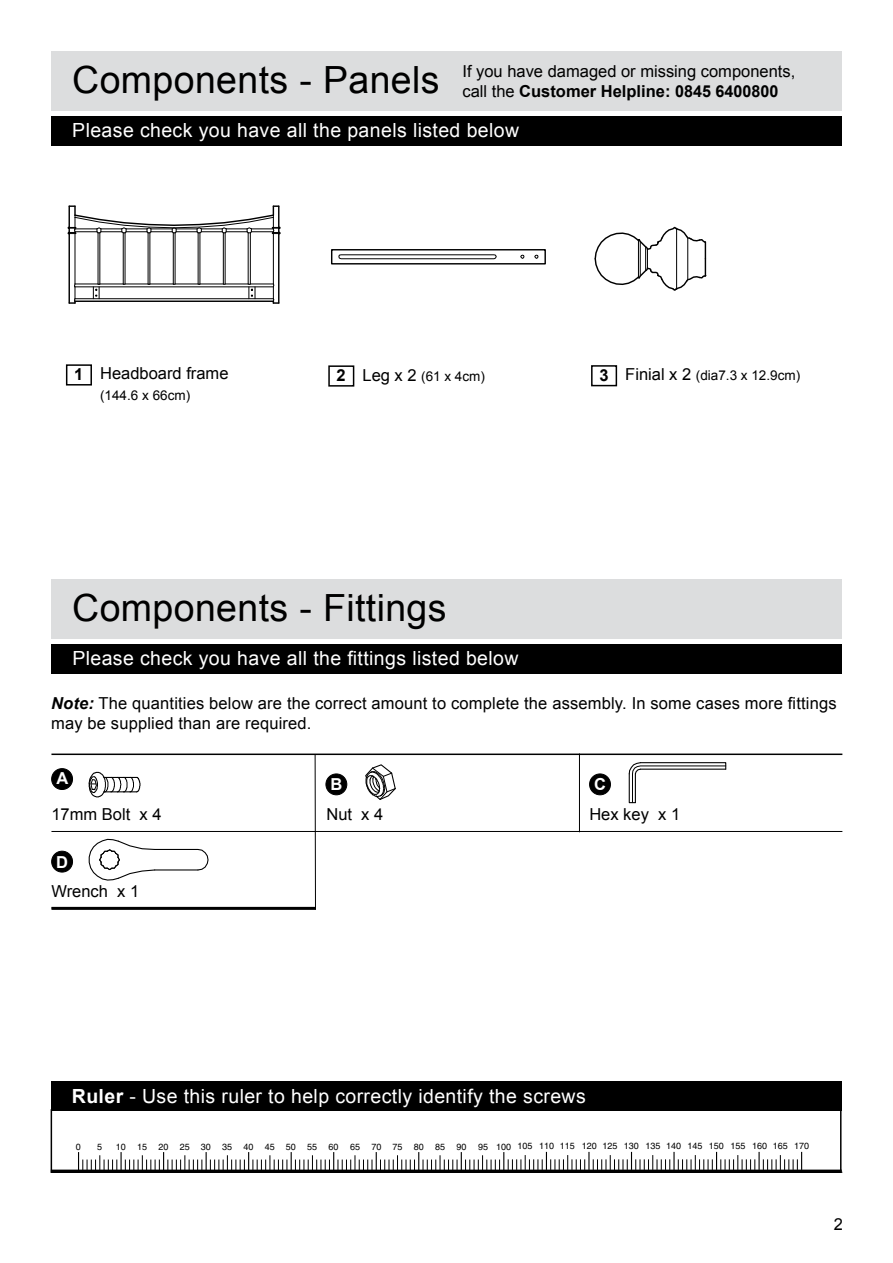
<style>
.page{position:relative;width:893px;height:1263px;background:#fff}
.page>*{position:absolute;margin:0;border:0;box-sizing:border-box;transform-origin:0 0}
.t1{font:37.5px "Arial";letter-spacing:.01em;color:#000}
.t2{font:19.5px "Arial";letter-spacing:.02em;color:#fff}
.t3{font:16.5px/20.4px "Arial";letter-spacing:.01em;color:#000}
.t4{font:700 16.5px "Arial";color:#fff}
.t5{font:700 16.5px "Arial";color:#000}
.t6{font:13.5px "Arial";color:#000}
.t7{font:9px "Helvetica";color:#000}
.s1{font-weight:700}
.s2{font-weight:700;font-style:italic}
</style>
<div class="page">
<div style="left:51px;top:116px;width:791px;height:30px;background:#000"></div>
<div style="left:51px;top:51px;width:791px;height:60px;background:#dcddde"></div>
<div style="left:328px;top:365px;width:26px;height:22px;border:2px solid #000"></div>
<div style="left:66px;top:364px;width:26px;height:22px;border:2px solid #000"></div>
<div style="left:591px;top:365px;width:26px;height:21px;border:2px solid #000"></div>
<div style="left:51px;top:579px;width:791px;height:60px;background:#dcddde"></div>
<div style="left:51px;top:644px;width:791px;height:30px;background:#000"></div>
<div style="left:51px;top:1081px;width:790px;height:30px;background:#000"></div>
<hr style="left:51px;top:1169px;width:791px;height:3px;background:#000">
<svg style="left:78px;top:1152px;width:724px;height:18px"></svg>
<hr style="left:51px;top:831px;width:791px;height:1px;background:#000">
<hr style="left:51px;top:907px;width:264px;height:3px;background:#000">
<hr style="left:315px;top:755px;width:1px;height:155px;background:#000">
<hr style="left:579px;top:753px;width:1px;height:79px;background:#000">
<div style="left:52px;top:769px;width:21px;height:20px;background:#000;border-radius:50%"></div>
<div style="left:51px;top:768px;width:22px;height:22px;border:1px solid #000;border-radius:50%"></div>
<div style="left:326px;top:774px;width:21px;height:21px;background:#000;border-radius:50%"></div>
<div style="left:326px;top:774px;width:21px;height:21px;border:1px solid #000;border-radius:50%"></div>
<div style="left:590px;top:774px;width:20px;height:21px;background:#000;border-radius:50%"></div>
<div style="left:589px;top:774px;width:22px;height:21px;border:1px solid #000;border-radius:50%"></div>
<hr style="left:51px;top:753px;width:791px;height:2px;background:#000">
<hr style="left:51px;top:1172px;width:791px;height:1px;background:#000">
<div style="left:52px;top:851px;width:21px;height:21px;background:#000;border-radius:50%"></div>
<div style="left:51px;top:851px;width:22px;height:21px;border:1px solid #000;border-radius:50%"></div>
<svg style="left:594px;top:226px;width:113px;height:65px"></svg>
<div style="left:331px;top:249px;width:215px;height:15px;border:1px solid #000"></div>
<svg style="left:534px;top:254px;width:5px;height:5px"></svg>
<svg style="left:520px;top:254px;width:5px;height:5px"></svg>
<svg style="left:338px;top:254px;width:159px;height:6px"></svg>
<hr style="left:75px;top:234px;width:1px;height:50px;background:#000">
<hr style="left:69px;top:234px;width:1px;height:69px;background:#000">
<hr style="left:278px;top:234px;width:1px;height:69px;background:#000">
<hr style="left:273px;top:234px;width:1px;height:50px;background:#000">
<hr style="left:250px;top:233px;width:1px;height:51px;background:#000">
<hr style="left:248px;top:233px;width:1px;height:51px;background:#000">
<hr style="left:99px;top:233px;width:1px;height:51px;background:#000">
<hr style="left:98px;top:233px;width:1px;height:51px;background:#000">
<hr style="left:125px;top:233px;width:1px;height:51px;background:#000">
<hr style="left:123px;top:233px;width:1px;height:51px;background:#000">
<hr style="left:150px;top:233px;width:1px;height:51px;background:#000">
<hr style="left:148px;top:233px;width:1px;height:51px;background:#000">
<hr style="left:175px;top:233px;width:1px;height:51px;background:#000">
<hr style="left:173px;top:233px;width:1px;height:51px;background:#000">
<hr style="left:200px;top:233px;width:1px;height:51px;background:#000">
<hr style="left:198px;top:233px;width:1px;height:51px;background:#000">
<hr style="left:225px;top:233px;width:1px;height:51px;background:#000">
<hr style="left:223px;top:233px;width:1px;height:51px;background:#000">
<svg style="left:67px;top:205px;width:214px;height:29px"></svg>
<svg style="left:69px;top:283px;width:210px;height:21px"></svg>
<svg style="left:628px;top:762px;width:99px;height:42px"></svg>
<svg style="left:365px;top:764px;width:31px;height:36px"></svg>
<svg style="left:88px;top:771px;width:53px;height:27px"></svg>
<hr style="left:155px;top:869px;width:43px;height:1px;background:#000">
<hr style="left:155px;top:849px;width:43px;height:1px;background:#000">
<svg style="left:197px;top:848px;width:12px;height:23px"></svg>
<svg style="left:88px;top:838px;width:68px;height:43px"></svg>
<p class="t3" style="left:462px;top:61px;width:334px">If you have damaged or missing components, call the <span class="s1">Customer Helpline: 0845 6400800</span></p>
<h1 class="t1" style="left:72px;top:55px;width:369px">Components - Panels</h1>
<p class="t2" style="left:72px;top:118px;width:448px">Please check you have all the panels listed below</p>
<p class="t5" style="left:74px;top:364px;width:11px">1</p>
<p class="t3" style="left:100px;top:364px;width:130px">Headboard frame</p>
<p class="t6" style="left:100px;top:387px;width:92px">(144.6 x 66cm(</p>
<p class="t5" style="left:337px;top:365px;width:11px">2</p>
<p class="t3" style="left:362px;top:365px;width:56px">Leg 2x</p>
<p class="t6" style="left:421px;top:367px;width:65px">(61 4x cm(</p>
<p class="t5" style="left:599px;top:364px;width:11px">3</p>
<p class="t3" style="left:625px;top:364px;width:68px">Finial 2x</p>
<p class="t6" style="left:696px;top:367px;width:106px">(dia7.3 x 12.9cm(</p>
<h1 class="t1" style="left:72px;top:583px;width:376px">Components - Fittings</h1>
<p class="t2" style="left:72px;top:645px;width:448px">Please check you have all the fittings listed below</p>
<p class="t3" style="left:51px;top:693px;width:787px"><span class="s2">Note:</span> The quantities below are the correct amount to complete the assembly In. some cases more fittings may be supplied than are required.</p>
<p class="t4" style="left:56px;top:767px;width:13px">A</p>
<p class="t3" style="left:51px;top:804px;width:80px">17mm Bolt</p>
<p class="t3" style="left:139px;top:804px;width:24px">4x</p>
<p class="t4" style="left:56px;top:851px;width:13px">D</p>
<p class="t3" style="left:51px;top:881px;width:58px">Wrench</p>
<p class="t3" style="left:117px;top:881px;width:24px">1x</p>
<p class="t4" style="left:330px;top:774px;width:13px">B</p>
<p class="t3" style="left:326px;top:804px;width:27px">Nut</p>
<p class="t3" style="left:361px;top:804px;width:24px">4x</p>
<p class="t4" style="left:594px;top:774px;width:13px">C</p>
<p class="t3" style="left:589px;top:804px;width:61px">Hex key</p>
<p class="t3" style="left:658px;top:804px;width:24px">1x</p>
<p class="t2" style="left:72px;top:1083px;width:515px"><span class="s1">Ruler</span> - Use this ruler to help correctly identify the screws</p>
<p class="t7" style="left:76px;top:1141px;width:7px">0</p>
<p class="t7" style="left:97px;top:1141px;width:7px">5</p>
<p class="t7" style="left:116px;top:1141px;width:12px">10</p>
<p class="t7" style="left:137px;top:1141px;width:12px">15</p>
<p class="t7" style="left:158px;top:1141px;width:12px">20</p>
<p class="t7" style="left:180px;top:1141px;width:12px">25</p>
<p class="t7" style="left:201px;top:1141px;width:12px">30</p>
<p class="t7" style="left:222px;top:1141px;width:12px">35</p>
<p class="t7" style="left:243px;top:1141px;width:12px">40</p>
<p class="t7" style="left:265px;top:1141px;width:12px">45</p>
<p class="t7" style="left:286px;top:1141px;width:12px">50</p>
<p class="t7" style="left:307px;top:1141px;width:12px">55</p>
<p class="t7" style="left:328px;top:1141px;width:12px">60</p>
<p class="t7" style="left:350px;top:1141px;width:12px">65</p>
<p class="t7" style="left:371px;top:1141px;width:12px">70</p>
<p class="t7" style="left:393px;top:1141px;width:12px">75</p>
<p class="t7" style="left:414px;top:1141px;width:12px">80</p>
<p class="t7" style="left:435px;top:1141px;width:12px">85</p>
<p class="t7" style="left:456px;top:1141px;width:12px">90</p>
<p class="t7" style="left:478px;top:1141px;width:12px">95</p>
<p class="t7" style="left:518px;top:1141px;width:17px">105</p>
<p class="t7" style="left:539px;top:1141px;width:17px">110</p>
<p class="t7" style="left:560px;top:1141px;width:17px">115</p>
<p class="t7" style="left:582px;top:1141px;width:17px">120</p>
<p class="t7" style="left:602px;top:1141px;width:17px">125</p>
<p class="t7" style="left:624px;top:1141px;width:17px">130</p>
<p class="t7" style="left:645px;top:1141px;width:17px">135</p>
<p class="t7" style="left:666px;top:1141px;width:17px">140</p>
<p class="t7" style="left:688px;top:1141px;width:17px">145</p>
<p class="t7" style="left:709px;top:1141px;width:17px">150</p>
<p class="t7" style="left:730px;top:1141px;width:17px">155</p>
<p class="t7" style="left:752px;top:1141px;width:17px">160</p>
<p class="t7" style="left:773px;top:1141px;width:17px">165</p>
<p class="t7" style="left:794px;top:1141px;width:17px">170</p>
<p class="t7" style="left:496px;top:1141px;width:17px">100</p>
<p class="t3" style="left:834px;top:1215px;width:11px">2</p>
</div>
